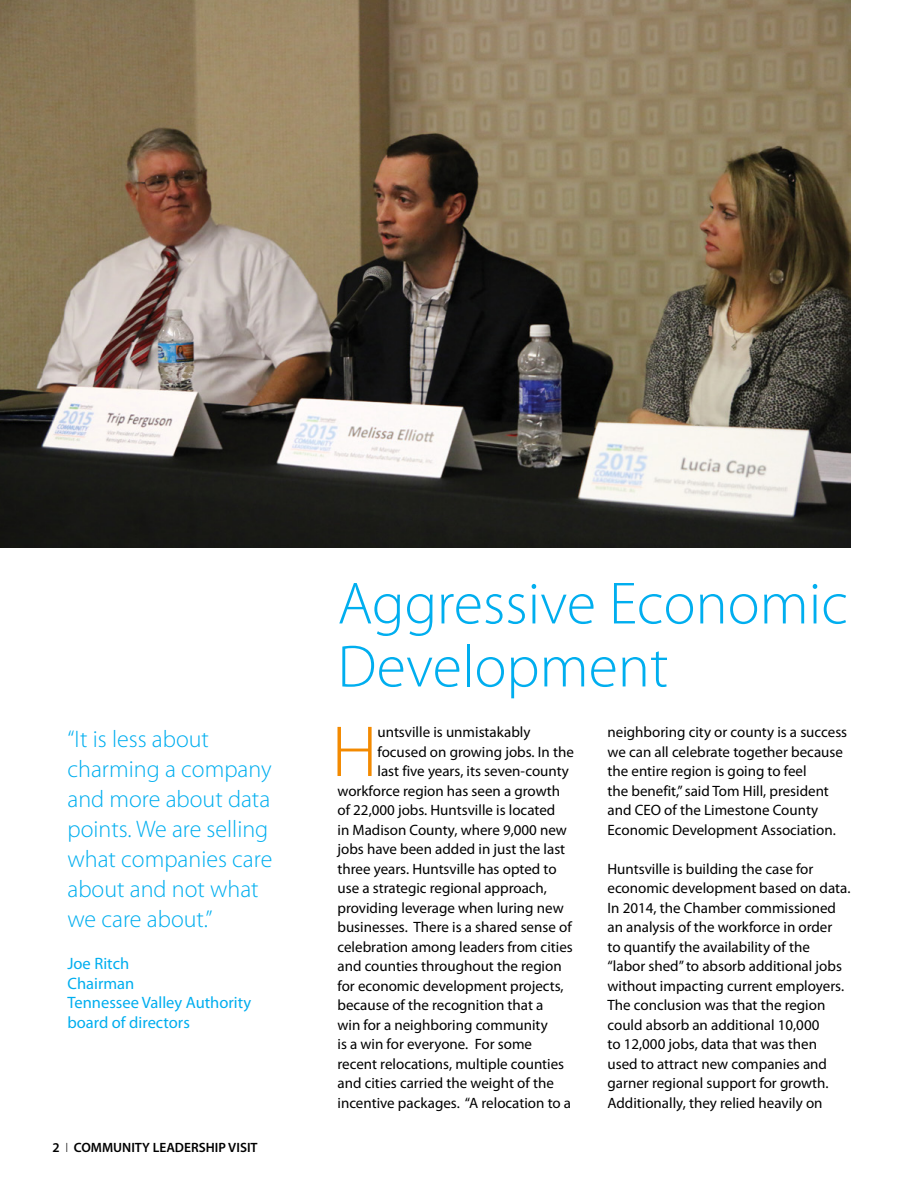
<style>
.page{position:relative;width:918px;height:1188px;background:#fff}
.page>*{position:absolute;margin:0;border:0;box-sizing:border-box;transform-origin:0 0}
.t1{font:300 72.9px "Myriad Pro";color:#f38a00}
.t2{font:300 60px/63px "Myriad Pro";color:#00aeef}
.t3{font:300 24px/30px "Myriad Pro";color:#00aeef}
.t4{font:16.5px/19.8px "Myriad Pro";color:#00aeef}
.t5{font:15px/19.5px "Myriad Pro";color:#000}
.t6{font:600 13.5px "Myriad Pro";color:#000}
.s1{font-weight:300}
</style>
<div class="page">
<img style="left:0;top:0;width:850px;height:548px">
<h3 class="t3" style="left:68px;top:725px;width:206px">“It is less about charming a company and more about data points. We are selling what companies care about and not what we care about.”</h3>
<p class="t4" style="left:68px;top:953px;width:185px">Joe Ritch<br>Chairman<br>Tennessee Valley Authority board of directors</p>
<p class="t6" style="left:53px;top:1139px;width:207px">2 <span class="s1">I</span> COMMUNITY LEADERSHIP VISIT</p>
<h2 class="t2" style="left:338px;top:573px;width:512px">Aggressive Economic<br>Development</h2>
<h1 class="t1" style="left:332px;top:712px;width:47px">H</h1>
<p class="t5" style="left:377px;top:722px;width:154px">untsville is unmistakably</p>
<p class="t5" style="left:608px;top:722px;width:241px">neighboring city or county is a success we can all celebrate together because the entire region is going to feel<br>the benefit,” said Tom Hill, president and CEO of the Limestone County Economic Development Association.</p>
<p class="t5" style="left:608px;top:858px;width:245px">Huntsville is building the case for economic development based on data.<br>In 2014, the Chamber commissioned an analysis of the workforce in order<br>to quantify the availability of the “labor shed” to absorb additional jobs without impacting current employers.<br>The conclusion was that the region could absorb an additional 10,000<br>to 12,000 jobs, data that was then used to attract new companies and garner regional support for growth.<br>Additionally, they relied heavily on</p>
<p class="t5" style="left:377px;top:741px;width:198px">focused on growing jobs. In the</p>
<p class="t5" style="left:377px;top:761px;width:193px">last five years, its seven-county</p>
<p class="t5" style="left:338px;top:780px;width:224px">workforce region has seen a growth</p>
<p class="t5" style="left:338px;top:800px;width:219px">of 22,000 jobs. Huntsville is located</p>
<p class="t5" style="left:338px;top:819px;width:231px">in Madison County, where 9,000 new</p>
<p class="t5" style="left:338px;top:839px;width:229px">jobs have been added in just the last</p>
<p class="t5" style="left:338px;top:858px;width:221px">three years. Huntsville has opted to</p>
<p class="t5" style="left:338px;top:878px;width:211px">use a strategic regional approach,</p>
<p class="t5" style="left:338px;top:897px;width:228px">providing leverage when luring new</p>
<p class="t5" style="left:338px;top:917px;width:236px">businesses. There is a shared sense of</p>
<p class="t5" style="left:338px;top:936px;width:237px">celebration among leaders from cities</p>
<p class="t5" style="left:338px;top:956px;width:226px">and counties throughout the region</p>
<p class="t5" style="left:338px;top:975px;width:228px">for economic development projects,</p>
<p class="t5" style="left:338px;top:995px;width:207px">because of the recognition that a</p>
<p class="t5" style="left:338px;top:1014px;width:212px">win for a neighboring community</p>
<p class="t5" style="left:338px;top:1034px;width:196px">is a win for everyone. For some</p>
<p class="t5" style="left:338px;top:1053px;width:228px">recent relocations, multiple counties</p>
<p class="t5" style="left:338px;top:1073px;width:218px">and cities carried the weight of the</p>
<p class="t5" style="left:338px;top:1092px;width:235px">incentive packages. “A relocation to a</p>
</div>
